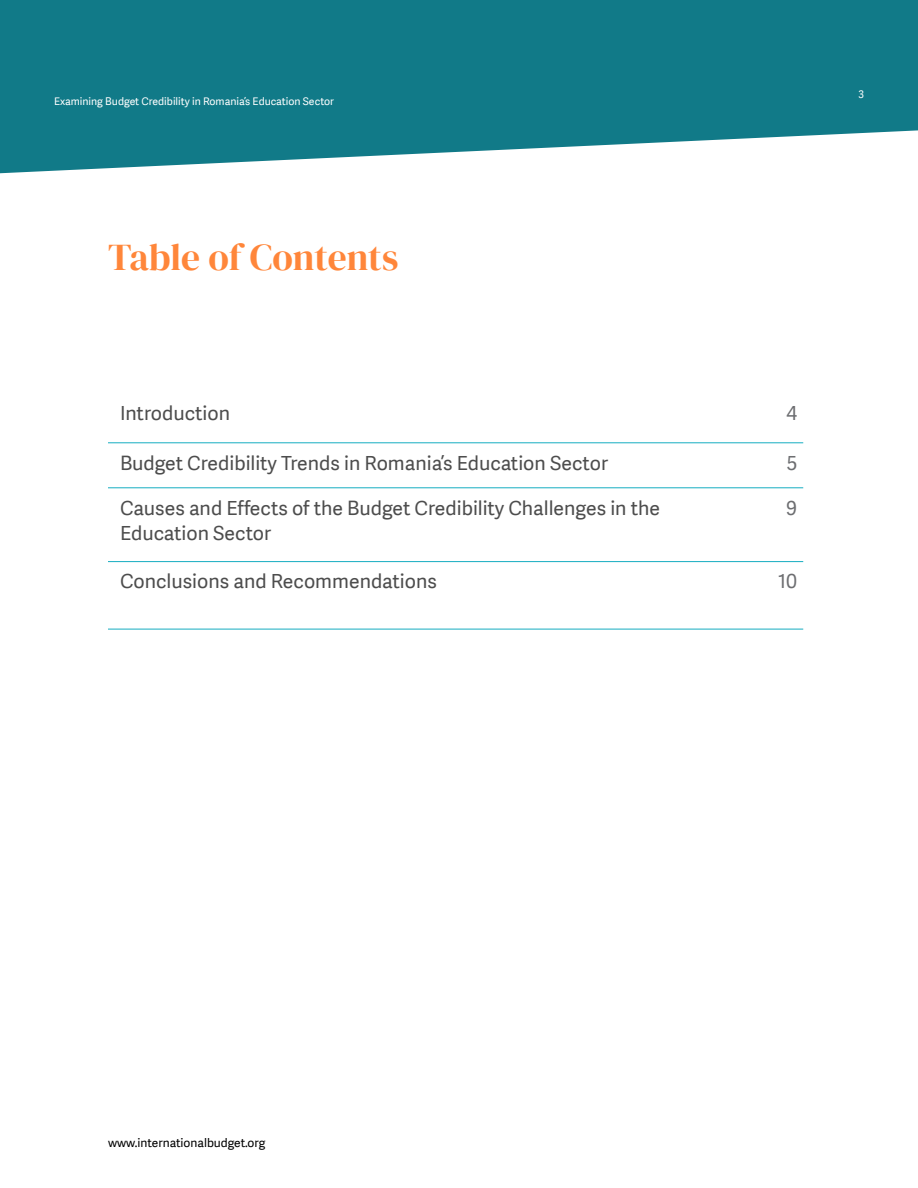
<style>
.page{position:relative;width:918px;height:1188px;background:#fff}
.page>*{position:absolute;margin:0;border:0;box-sizing:border-box;transform-origin:0 0}
.t1{font:37.5px "DM Serif Display";color:#ff863a}
.t2{font:19.5px/25.5px "Adelle Sans";color:#4d4d4d}
.t3{font:19.5px "Adelle Sans";color:#6d6e71}
.t4{font:12px "Adelle Sans";color:#000}
.t5{font:10.5px "Adelle Sans";color:#fff}
</style>
<div class="page">
<svg style="left:0;top:0;width:918px;height:173px;background:#2d8a96"></svg>
<svg style="left:108px;top:442px;width:695px;height:1px"></svg>
<svg style="left:108px;top:487px;width:606px;height:142px"></svg>
<svg style="left:714px;top:487px;width:89px;height:142px"></svg>
<hr style="left:714px;top:443px;width:89px;height:1px;background:#16adc1">
<hr style="left:714px;top:488px;width:89px;height:1px;background:#16adc1">
<hr style="left:714px;top:561px;width:89px;height:1px;background:#16adc1">
<hr style="left:714px;top:629px;width:89px;height:1px;background:#16adc1">
<hr style="left:108px;top:443px;width:606px;height:1px;background:#16adc1">
<hr style="left:108px;top:488px;width:606px;height:1px;background:#16adc1">
<hr style="left:108px;top:561px;width:606px;height:1px;background:#16adc1">
<hr style="left:108px;top:629px;width:606px;height:1px;background:#16adc1">
<p class="t5" style="left:54px;top:95px;width:282px">Examining Budget Credibility in Romania’s Education Sector</p>
<h1 class="t1" style="left:108px;top:235px;width:292px">Table of Contents</h1>
<p class="t2" style="left:120px;top:401px;width:112px">Introduction</p>
<p class="t3" style="left:786px;top:402px;width:12px">4</p>
<p class="t2" style="left:120px;top:450px;width:490px">Budget Credibility Trends in Romania’s Education Sector</p>
<p class="t3" style="left:787px;top:452px;width:12px">5</p>
<p class="t2" style="left:120px;top:495px;width:542px">Causes and Effects of the Budget Credibility Challenges in the<br>Education Sector</p>
<p class="t3" style="left:786px;top:497px;width:13px">9</p>
<p class="t2" style="left:120px;top:569px;width:318px">Conclusions and Recommendations</p>
<p class="t3" style="left:778px;top:571px;width:21px">10</p>
<p class="t5" style="left:859px;top:88px;width:7px">3</p>
<p class="t4" style="left:108px;top:1136px;width:159px">www.internationalbudget.org</p>
</div>
